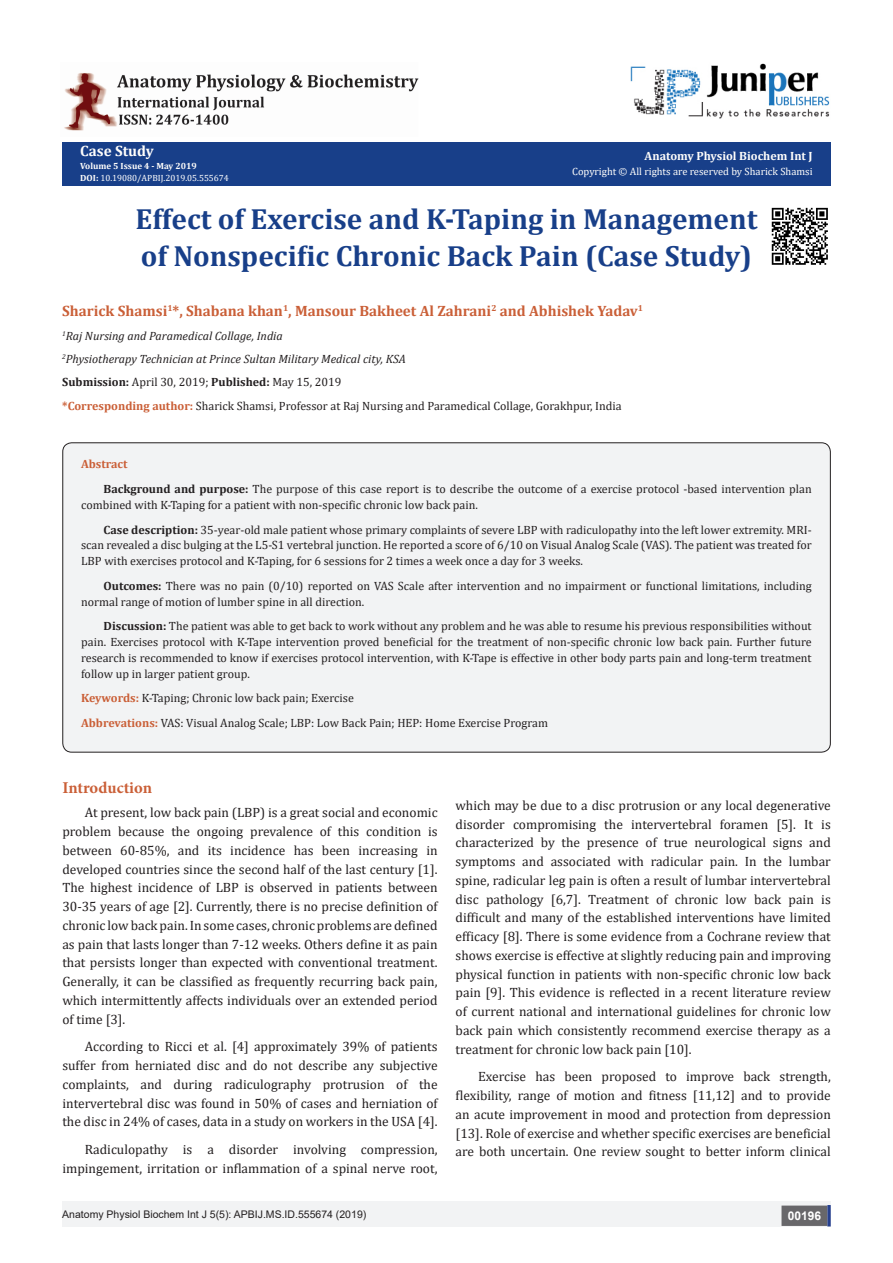
<style>
.page{position:relative;width:893px;height:1263px;background:#fff}
.page>*{position:absolute;margin:0;border:0;box-sizing:border-box;transform-origin:0 0}
.t1{font:700 29.25px/37.5px "Cambria";color:#183f89}
.t2{font:700 16.5px "Minion Pro";letter-spacing:-.005em;color:#ca5f37}
.t3{font:700 15px "Cambria";color:#ca5f37}
.t4{font:700 15px "Cambria";color:#fffefc}
.t5{font:13.5px/18.8px "Cambria";color:#231f20;text-align:justify}
.t6{font:12px/15.8px "Cambria";color:#231f20}
.t7{font:italic 12px "Cambria";color:#231f20}
.t8{font:700 12px "Cambria";color:#fffefc}
.t9{font:700 12px "Cambria";color:#ca5f37}
.t10{font:700 12px "Arial";color:#fff}
.t11{font:10.5px "Arial";color:#231f20}
.t12{font:10.5px "Cambria";color:#fffefc}
.t13{font:9px "Cambria";color:#fff}
.t14{font:700 9px "Cambria";color:#fffefc}
.s1{font-weight:700;color:#fffefc}
.s2{font-weight:700}
.s3{font-weight:700;color:#ca5f37}
</style>
<div class="page">
<div style="left:62px;top:142px;width:769px;height:44px;background:#183f89"></div>
<div style="left:62px;top:1201px;width:441px;height:25px;background:#f2f3f4"></div>
<div style="left:503px;top:1201px;width:328px;height:25px;background:#f2f3f4"></div>
<div style="left:782px;top:1206px;width:45px;height:19px;background:#68676a"></div>
<div style="left:781px;top:1205px;width:46px;height:21px;border:2px solid #68676a"></div>
<svg style="left:827px;top:1205px;width:4px;height:21px"></svg>
<img style="left:630px;top:63px;width:200px;height:56px">
<img style="left:64px;top:73px;width:355px;height:58px">
<div style="left:63px;top:443px;width:767px;height:309px;background:#f2f3f4;border-radius:9px"></div>
<img style="left:771px;top:207px;width:57px;height:58px">
<p class="t4" style="left:80px;top:140px;width:75px">Case Study</p>
<p class="t14" style="left:80px;top:159px;width:118px">Volume 5 Issue 4 - May 2019</p>
<p class="t13" style="left:80px;top:172px;width:150px"><span class="s1">DOI:</span> 10.19080/APBIJ.2019.05.555674</p>
<p class="t8" style="left:645px;top:147px;width:170px">Anatomy Physiol Biochem Int J</p>
<p class="t12" style="left:572px;top:165px;width:242px">Copyright © All rights are reserved by Sharick Shamsi</p>
<p class="t1" style="left:136px;top:199px;width:623px">Effect of Exercise and K-Taping in Management of Nonspecific Chronic Back Pain (Case Study)</p>
<p class="t3" style="left:62px;top:301px;width:582px">Sharick Shamsi<sup>1</sup>*, Shabana khan<sup>1</sup>, Mansour Bakheet Al Zahrani<sup>2</sup> and Abhishek Yadav<sup>1</sup></p>
<p class="t7" style="left:62px;top:327px;width:222px"><sup>1</sup>Raj Nursing and Paramedical Collage, India</p>
<p class="t7" style="left:62px;top:350px;width:345px"><sup>2</sup>Physiotherapy Technician at Prince Sultan Military Medical city, KSA</p>
<p class="t6" style="left:62px;top:374px;width:281px"><span class="s2">Submission:</span> April 30, 2019; <span class="s2">Published:</span> May 15, 2019</p>
<p class="t6" style="left:62px;top:398px;width:561px"><span class="s3">*Corresponding author:</span> Sharick Shamsi, Professor at Raj Nursing and Paramedical Collage, Gorakhpur, India</p>
<p class="t9" style="left:81px;top:456px;width:48px">Abstract</p>
<p class="t6" style="left:81px;top:481px;width:732px;text-indent:23px"><span class="s2">Background and purpose:</span> The purpose of this case report is to describe the outcome of a exercise protocol -based intervention plan combined with K-Taping for a patient with non-specific chronic low back pain.</p>
<p class="t6" style="left:81px;top:521px;width:732px;text-align:justify;text-indent:23px"><span class="s2">Case description:</span> 35-year-old male patient whose primary complaints of severe LBP with radiculopathy into the left lower extremity. MRI&shy;scan revealed a disc bulging at the L5-S1 vertebral junction. He reported a score of 6/10 on Visual Analog Scale (VAS). The patient was treated for LBP with exercises protocol and K-Taping, for 6 sessions for 2 times a week once a day for 3 weeks.</p>
<p class="t6" style="left:81px;top:578px;width:732px;text-indent:23px"><span class="s2">Outcomes:</span> There was no pain (0/10) reported on VAS Scale after intervention and no impairment or functional limitations, including normal range of motion of lumber spine in all direction.</p>
<p class="t6" style="left:81px;top:618px;width:732px;text-align:justify;text-indent:23px"><span class="s2">Discussion:</span> The patient was able to get back to work without any problem and he was able to resume his previous responsibilities without pain. Exercises protocol with K-Tape intervention proved beneficial for the treatment of non-specific chronic low back pain. Further future research is recommended to know if exercises protocol intervention, with K-Tape is effective in other body parts pain and long-term treatment follow up in larger patient group.</p>
<p class="t6" style="left:81px;top:690px;width:274px"><span class="s3">Keywords:</span> K-Taping; Chronic low back pain; Exercise</p>
<p class="t6" style="left:81px;top:715px;width:468px"><span class="s3">Abbrevations:</span> VAS: Visual Analog Scale; LBP: Low Back Pain; HEP: Home Exercise Program</p>
<p class="t2" style="left:62px;top:776px;width:91px">Introduction</p>
<p class="t5" style="left:62px;top:803px;width:377px;text-indent:22px">At present, low back pain (LBP) is a great social and economic problem because the ongoing prevalence of this condition is between 60-85%, and its incidence has been increasing in developed countries since the second half of the last century [1].<br>The highest incidence of LBP is observed in patients between 30-35 years of age [2]. Currently, there is no precise definition of chronic low back pain. In some cases, chronic problems are defined as pain that lasts longer than 7-12 weeks. Others define it as pain that persists longer than expected with conventional treatment.<br>Generally, it can be classified as frequently recurring back pain, which intermittently affects individuals over an extended period of time [3].</p>
<p class="t5" style="left:62px;top:1037px;width:377px;text-indent:22px">According to Ricci et al. [4] approximately 39% of patients suffer from herniated disc and do not describe any subjective complaints, and during radiculography protrusion of the intervertebral disc was found in 50% of cases and herniation of the disc in 24% of cases, data in a study on workers in the USA [4].</p>
<p class="t5" style="left:62px;top:1140px;width:377px;text-align:right">Radiculopathy is a disorder involving compression, impingement, irritation or inflammation of a spinal nerve root,</p>
<p class="t5" style="left:456px;top:796px;width:377px">which may be due to a disc protrusion or any local degenerative disorder compromising the intervertebral foramen [5]. It is characterized by the presence of true neurological signs and symptoms and associated with radicular pain. In the lumbar spine, radicular leg pain is often a result of lumbar intervertebral disc pathology [6,7]. Treatment of chronic low back pain is difficult and many of the established interventions have limited efficacy [8]. There is some evidence from a Cochrane review that shows exercise is effective at slightly reducing pain and improving physical function in patients with non-specific chronic low back pain [9]. This evidence is reflected in a recent literature review of current national and international guidelines for chronic low back pain which consistently recommend exercise therapy as a treatment for chronic low back pain [10].</p>
<p class="t5" style="left:456px;top:1067px;width:377px;text-indent:22px">Exercise has been proposed to improve back strength, flexibility, range of motion and fitness [11,12] and to provide an acute improvement in mood and protection from depression [13]. Role of exercise and whether specific exercises are beneficial are both uncertain. One review sought to better inform clinical</p>
<p class="t11" style="left:62px;top:1207px;width:306px">Anatomy Physiol Biochem Int J 5(5): APBIJ.MS.ID.555674 (2019)</p>
<p class="t10" style="left:788px;top:1207px;width:35px">00196</p>
</div>
